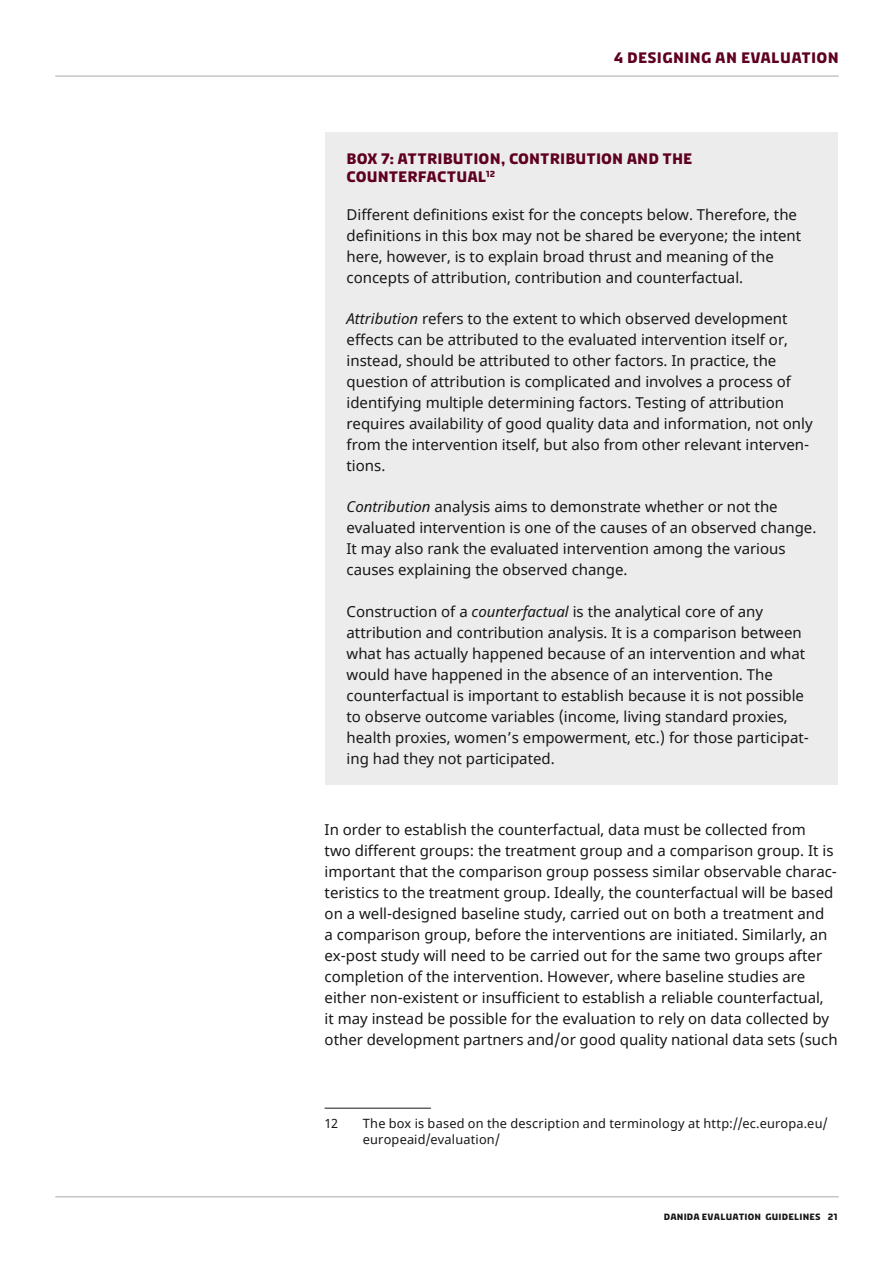
<style>
.page{position:relative;width:893px;height:1263px;background:#fff}
.page>*{position:absolute;margin:0;border:0;box-sizing:border-box;transform-origin:0 0}
.Body_Noto_serif{font:15px/21px "Noto Sans";color:#181716}
.Boks_RU_m_TOC{font:700 15px/18px "Diplomacy";letter-spacing:.005em;color:#5f0021}
.Trompet{font:700 15px "Diplomacy";letter-spacing:.02em;color:#5f0021}
.Fotnote{font:12.75px/15.8px "Noto Sans";letter-spacing:.015em;color:#181716}
.t1{font:700 9px "Diplomacy";letter-spacing:.02em;color:#181716}
.s1{font-style:italic}
</style>
<div class="page">
<hr style="left:55px;top:75px;width:784px;height:2px;background:#c5c6c6">
<hr style="left:55px;top:1196px;width:784px;height:1px;background:#c5c6c6">
<hr style="left:325px;top:1108px;width:106px;height:1px;background:#181716">
<div style="left:325px;top:132px;width:513px;height:653px;background:#ececec"></div>
<p class="Trompet" style="left:614px;top:48px;width:227px">4 DESIGNING AN EVALUATION</p>
<p class="Boks_RU_m_TOC" style="left:347px;top:149px;width:347px">BOX 7: ATTRIBUTION, CONTRIBUTION AND THE<br>COUNTERFACTUAL<sup>12</sup></p>
<p class="Body_Noto_serif" style="left:347px;top:204px;width:456px">Different definitions exist for the concepts below. Therefore, the definitions in this box may not be shared be everyone; the intent here, however, is to explain broad thrust and meaning of the concepts of attribution, contribution and counterfactual.</p>
<p class="Body_Noto_serif" style="left:347px;top:309px;width:468px"><span class="s1">Attribution</span> refers to the extent to which observed development effects can be attributed to the evaluated intervention itself or, instead, should be attributed to other factors. In practice, the question of attribution is complicated and involves a process of identifying multiple determining factors. Testing of attribution requires availability of good quality data and information, not only from the intervention itself, but also from other relevant interven&shy;tions.</p>
<p class="Body_Noto_serif" style="left:347px;top:497px;width:471px"><span class="s1">Contribution</span> analysis aims to demonstrate whether or not the evaluated intervention is one of the causes of an observed change.<br>It may also rank the evaluated intervention among the various causes explaining the observed change.</p>
<p class="Body_Noto_serif" style="left:347px;top:601px;width:464px">Construction of a <span class="s1">counterfactual</span> is the analytical core of any attribution and contribution analysis. It is a comparison between what has actually happened because of an intervention and what would have happened in the absence of an intervention. The counterfactual is important to establish because it is not possible to observe outcome variables (income, living standard proxies, health proxies, women’s empowerment, etc.) for those participat&shy;ing had they not participated.</p>
<p class="Body_Noto_serif" style="left:325px;top:819px;width:515px">In order to establish the counterfactual, data must be collected from<br>two different groups: the treatment group and a comparison group. It is important that the comparison group possess similar observable charac&shy;teristics to the treatment group. Ideally, the counterfactual will be based on a well-designed baseline study, carried out on both a treatment and<br>a comparison group, before the interventions are initiated. Similarly, an ex-post study will need to be carried out for the same two groups after completion of the intervention. However, where baseline studies are either non-existent or insufficient to establish a reliable counterfactual,<br>it may instead be possible for the evaluation to rely on data collected by other development partners and/or good quality national data sets (such</p>
<p class="Fotnote" style="left:325px;top:1116px;width:15px">12</p>
<p class="Fotnote" style="left:363px;top:1116px;width:467px">The box is based on the description and terminology at http://ec.europa.eu/ europeaid/evaluation/</p>
<p class="t1" style="left:664px;top:1211px;width:175px">DANIDA EVALUATION GUIDELINES 21</p>
</div>
